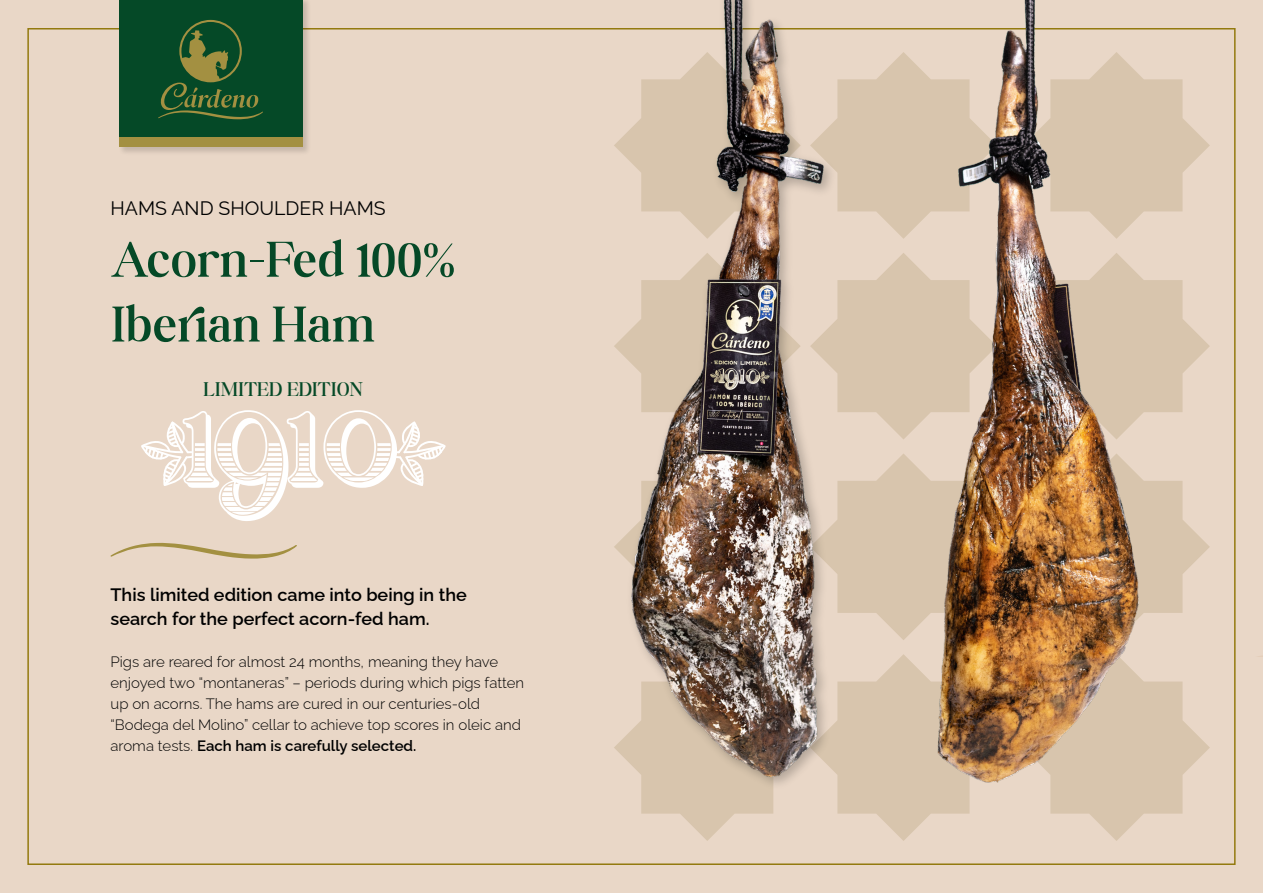
<style>
.page{position:relative;width:1263px;height:893px;background:#e9d7c7}
.page>*{position:absolute;margin:0;border:0;box-sizing:border-box;transform-origin:0 0}
.t1{font:300 54px/64.8px "Boston Angel";color:#054927}
.t2{font:300 21px "Boston Angel";color:#054927}
.t3{font:19.5px "Raleway";color:#000}
.t4{font:600 18px/24px "Raleway";color:#000}
.t5{font:300 15px/21px "Raleway";color:#000}
.s1{font-weight:600}
</style>
<div class="page">
<svg style="left:110px;top:543px;width:187px;height:16px"></svg>
<img style="left:116px;top:0;width:198px;height:153px">
<div style="left:119px;top:0;width:184px;height:146px;background:#054927"></div>
<div style="left:119px;top:137px;width:184px;height:9px;background:#a39041"></div>
<svg style="left:158px;top:20px;width:105px;height:99px"></svg>
<svg style="left:1050px;top:677px;width:160px;height:164px"></svg>
<svg style="left:1139px;top:476px;width:71px;height:141px"></svg>
<svg style="left:1139px;top:276px;width:71px;height:141px"></svg>
<svg style="left:1139px;top:75px;width:71px;height:141px"></svg>
<svg style="left:837px;top:654px;width:155px;height:187px"></svg>
<svg style="left:841px;top:454px;width:96px;height:186px"></svg>
<svg style="left:841px;top:253px;width:96px;height:186px"></svg>
<svg style="left:841px;top:52px;width:96px;height:187px"></svg>
<svg style="left:614px;top:739px;width:159px;height:102px"></svg>
<svg style="left:141px;top:410px;width:305px;height:111px"></svg>
<img style="left:623px;top:28px;width:218px;height:766px">
<img style="left:631px;top:0;width:192px;height:776px">
<img style="left:937px;top:0;width:202px;height:782px">
<h3 class="t3" style="left:111px;top:193px;width:277px">HAMS AND SHOULDER HAMS</h3>
<h1 class="t1" style="left:111px;top:227px;width:346px">Acorn-Fed 100%<br>Iberian Ham</h1>
<h2 class="t2" style="left:203px;top:376px;width:161px">LIMITED EDITION</h2>
<p class="t4" style="left:111px;top:580px;width:358px">This limited edition came into being in the search for the perfect acorn-fed ham.</p>
<p class="t5" style="left:111px;top:649px;width:415px">Pigs are reared for almost 24 months, meaning they have enjoyed two “montaneras” – periods during which pigs fatten up on acorns. The hams are cured in our centuries-old “Bodega del Molino” cellar to achieve top scores in oleic and aroma tests. <span class="s1">Each ham is carefully selected.</span></p>
</div>
